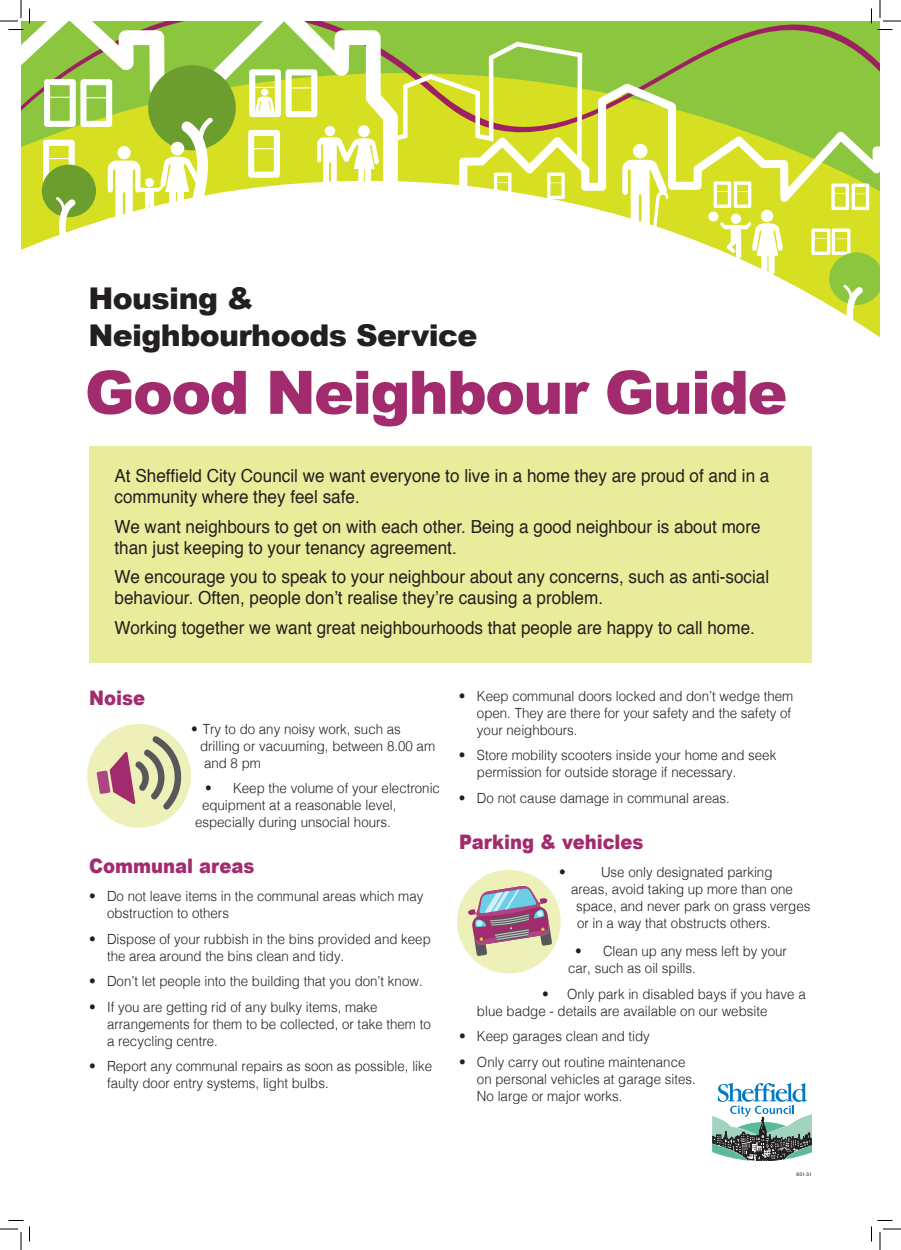
<style>
.page{position:relative;width:901px;height:1250px;background:#fff}
.page>*{position:absolute;margin:0;border:0;box-sizing:border-box;transform-origin:0 0}
.t1{font:900 60px "Arial";letter-spacing:-.03em;color:#a22b6d}
.t2{font:900 30px/37px "Arial";letter-spacing:-.02em;color:#231f20}
.t3{font:900 20px "Arial";color:#a22b6d;scale:.9 1}
.t4{font:18px/21px "Helvetica";color:#231f20;scale:.95 1}
.t5{font:300 14px/17px "Helvetica";color:#231f20;scale:.95 1}
.t6{font:5px "Helvetica";color:#231f20}
</style>
<div class="page">
<div style="left:89px;top:445px;width:723px;height:217px;background:#e9ed9b"></div>
<svg style="left:713px;top:1082px;width:99px;height:78px"></svg>
<svg style="left:21px;top:229px;width:790px;height:66px"></svg>
<svg style="left:21px;top:205px;width:859px;height:24px"></svg>
<svg style="left:582px;top:21px;width:298px;height:63px;fill:#8bc63e"></svg>
<svg style="left:21px;top:21px;width:371px;height:184px"></svg>
<svg style="left:392px;top:21px;width:190px;height:63px"></svg>
<svg style="left:383px;top:84px;width:497px;height:122px;fill:#d6df21"></svg>
<svg style="left:248px;top:130px;width:32px;height:48px"></svg>
<div style="left:148px;top:65px;width:88px;height:85px;background:#6c9e2f;border-radius:50%"></div>
<svg style="left:831px;top:183px;width:38px;height:27px"></svg>
<div style="left:708px;top:211px;width:10px;height:11px;background:#fff;border-radius:50%"></div>
<svg style="left:713px;top:181px;width:70px;height:97px"></svg>
<svg style="left:249px;top:69px;width:68px;height:48px"></svg>
<svg style="left:547px;top:172px;width:18px;height:27px"></svg>
<svg style="left:494px;top:172px;width:17px;height:27px"></svg>
<svg style="left:811px;top:228px;width:69px;height:110px"></svg>
<svg style="left:43px;top:79px;width:171px;height:177px"></svg>
<svg style="left:622px;top:144px;width:47px;height:88px"></svg>
<svg style="left:317px;top:125px;width:62px;height:65px"></svg>
<div style="left:87px;top:724px;width:104px;height:103px;background:#edf1b9;border-radius:50%"></div>
<svg style="left:97px;top:736px;width:84px;height:73px"></svg>
<div style="left:457px;top:870px;width:104px;height:103px;background:#edf1b9;border-radius:50%"></div>
<svg style="left:468px;top:886px;width:84px;height:70px"></svg>
<svg style="left:0;top:0;width:30px;height:30px"></svg>
<svg style="left:0;top:1220px;width:30px;height:30px"></svg>
<svg style="left:871px;top:0;width:30px;height:30px"></svg>
<svg style="left:871px;top:1220px;width:30px;height:30px"></svg>
<h2 class="t2" style="left:88px;top:278px;width:391px">Housing &amp;<br>Neighbourhoods Service</h2>
<h1 class="t1" style="left:85px;top:349px;width:704px">Good Neighbour Guide</h1>
<p class="t4" style="left:115px;top:466px;width:691px">At Sheffield City Council we want everyone to live in a home they are proud of and in a community where they feel safe.</p>
<p class="t4" style="left:115px;top:516px;width:682px">We want neighbours to get on with each other. Being a good neighbour is about more than just keeping to your tenancy agreement.</p>
<p class="t4" style="left:115px;top:567px;width:691px">We encourage you to speak to your neighbour about any concerns, such as anti-social behaviour. Often, people don’t realise they’re causing a problem.</p>
<p class="t4" style="left:115px;top:617px;width:676px">Working together we want great neighbourhoods that people are happy to call home.</p>
<h3 class="t3" style="left:89px;top:683px;width:64px">Noise</h3>
<p class="t5" style="left:200px;top:719px;width:249px;text-indent:-9px">• Try to do any noisy work, such as drilling or vacuuming, between 8.00 am and 8 pm</p>
<p class="t5" style="left:205px;top:778px;width:249px">• Keep the volume of your electronic</p>
<p class="t5" style="left:202px;top:795px;width:206px">equipment at a reasonable level,</p>
<p class="t5" style="left:195px;top:812px;width:208px">especially during unsocial hours.</p>
<h3 class="t3" style="left:89px;top:851px;width:185px">Communal areas</h3>
<p class="t5" style="left:107px;top:886px;width:335px;text-indent:-18px">• Do not leave items in the communal areas which may obstruction to others</p>
<p class="t5" style="left:107px;top:929px;width:342px;text-indent:-18px">• Dispose of your rubbish in the bins provided and keep the area around the bins clean and tidy.</p>
<p class="t5" style="left:89px;top:971px;width:353px">• Don’t let people into the building that you don’t know.</p>
<p class="t5" style="left:107px;top:997px;width:342px;text-indent:-18px">• If you are getting rid of any bulky items, make arrangements for them to be collected, or take them to a recycling centre.</p>
<p class="t5" style="left:107px;top:1056px;width:344px;text-indent:-18px">• Report any communal repairs as soon as possible, like faulty door entry systems, light bulbs.</p>
<p class="t5" style="left:477px;top:686px;width:335px;text-indent:-18px">• Keep communal doors locked and don’t wedge them open. They are there for your safety and the safety of your neighbours.</p>
<p class="t5" style="left:477px;top:746px;width:317px;text-indent:-18px">• Store mobility scooters inside your home and seek permission for outside storage if necessary.</p>
<p class="t5" style="left:459px;top:788px;width:287px">• Do not cause damage in communal areas.</p>
<h3 class="t3" style="left:459px;top:827px;width:206px">Parking &amp; vehicles</h3>
<p class="t5" style="left:559px;top:862px;width:9px">•</p>
<p class="t5" style="left:601px;top:862px;width:182px">Use only designated parking</p>
<p class="t5" style="left:571px;top:879px;width:235px">areas, avoid taking up more than one</p>
<p class="t5" style="left:576px;top:896px;width:248px">space, and never park on grass verges</p>
<p class="t5" style="left:577px;top:913px;width:205px">or in a way that obstructs others.</p>
<p class="t5" style="left:568px;top:941px;width:232px;text-indent:7px">• Clean up any mess left by your car, such as oil spills.</p>
<p class="t5" style="left:477px;top:984px;width:348px;text-indent:65px">• Only park in disabled bays if you have a blue badge - details are available on our website</p>
<p class="t5" style="left:459px;top:1026px;width:203px">• Keep garages clean and tidy</p>
<p class="t5" style="left:477px;top:1052px;width:232px;text-indent:-18px">• Only carry out routine maintenance on personal vehicles at garage sites.<br>No large or major works.</p>
<p class="t6" style="left:797px;top:1170px;width:17px">651.51</p>
</div>
